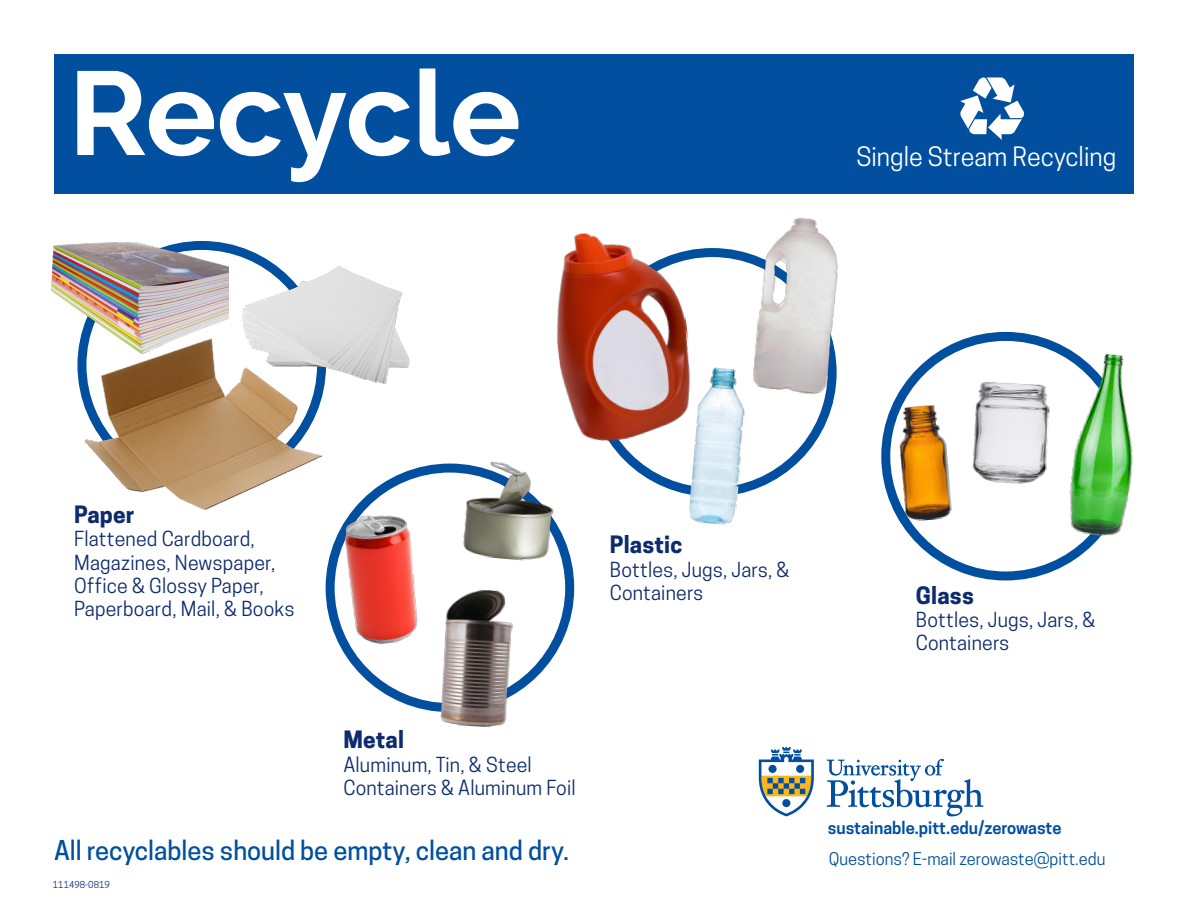
<style>
.page{position:relative;width:1188px;height:918px;background:#fff}
.page>*{position:absolute;margin:0;border:0;box-sizing:border-box;transform-origin:0 0}
.t1{font:700 118.5px "Raleway";letter-spacing:-.005em;color:#fff}
.t2{font:500 25.5px "Cooper Hewitt";color:#014f9e}
.t3{font:25.05px "Cooper Hewitt";color:#fff}
.t4{font:700 22.5px "Cooper Hewitt";letter-spacing:.01em;color:#0d2b6d}
.t5{font:19.5px/23.4px "Cooper Hewitt";letter-spacing:.01em;color:#0d2b6d}
.t6{font:16.5px "Cooper Hewitt";color:#014f9e}
.t7{font:600 16.5px "Cooper Hewitt";color:#014f9e}
.t8{font:9px "Cooper Hewitt";color:#0d2b6d}
</style>
<div class="page">
<div style="left:54px;top:54px;width:1080px;height:139px;background:#014f9e"></div>
<div style="left:326px;top:464px;width:248px;height:248px;border:9px solid #014f9e;border-radius:50%"></div>
<img style="left:440px;top:589px;width:75px;height:138px">
<img style="left:343px;top:511px;width:75px;height:136px">
<img style="left:462px;top:461px;width:95px;height:100px">
<div style="left:881px;top:332px;width:249px;height:248px;border:9px solid #014f9e;border-radius:50%"></div>
<img style="left:972px;top:382px;width:78px;height:102px">
<img style="left:896px;top:404px;width:56px;height:118px">
<img style="left:1065px;top:351px;width:68px;height:188px">
<svg style="left:960px;top:77px;width:64px;height:63px"></svg>
<img style="left:556px;top:233px;width:143px;height:213px">
<img style="left:688px;top:366px;width:61px;height:159px">
<img style="left:750px;top:217px;width:88px;height:184px">
<img style="left:51px;top:242px;width:178px;height:112px">
<img style="left:242px;top:267px;width:167px;height:117px">
<img style="left:85px;top:338px;width:237px;height:171px">
<svg style="left:827px;top:759px;width:156px;height:57px"></svg>
<svg style="left:759px;top:747px;width:55px;height:69px"></svg>
<p class="t1" style="left:69px;top:46px;width:454px">Recycle</p>
<p class="t3" style="left:856px;top:142px;width:261px">Single Stream Recycling</p>
<p class="t4" style="left:74px;top:501px;width:62px">Paper</p>
<p class="t5" style="left:74px;top:527px;width:222px">Flattened Cardboard,<br>Magazines, Newspaper,<br>Office &amp; Glossy Paper,<br>Paperboard, Mail, &amp; Books</p>
<p class="t4" style="left:610px;top:532px;width:74px">Plastic</p>
<p class="t5" style="left:610px;top:558px;width:181px">Bottles, Jugs, Jars, &amp;<br>Containers</p>
<p class="t4" style="left:343px;top:727px;width:62px">Metal</p>
<p class="t5" style="left:343px;top:753px;width:234px">Aluminum, Tin, &amp; Steel<br>Containers &amp; Aluminum Foil</p>
<p class="t2" style="left:54px;top:835px;width:517px">All recyclables should be empty, clean and dry.</p>
<p class="t8" style="left:53px;top:880px;width:58px">111498-0819</p>
<p class="t4" style="left:916px;top:582px;width:60px">Glass</p>
<p class="t5" style="left:916px;top:608px;width:181px">Bottles, Jugs, Jars, &amp;<br>Containers</p>
<p class="t7" style="left:828px;top:818px;width:235px">sustainable.pitt.edu/zerowaste</p>
<p class="t6" style="left:829px;top:849px;width:278px">Questions? E-mail zerowaste@pitt.edu</p>
</div>
